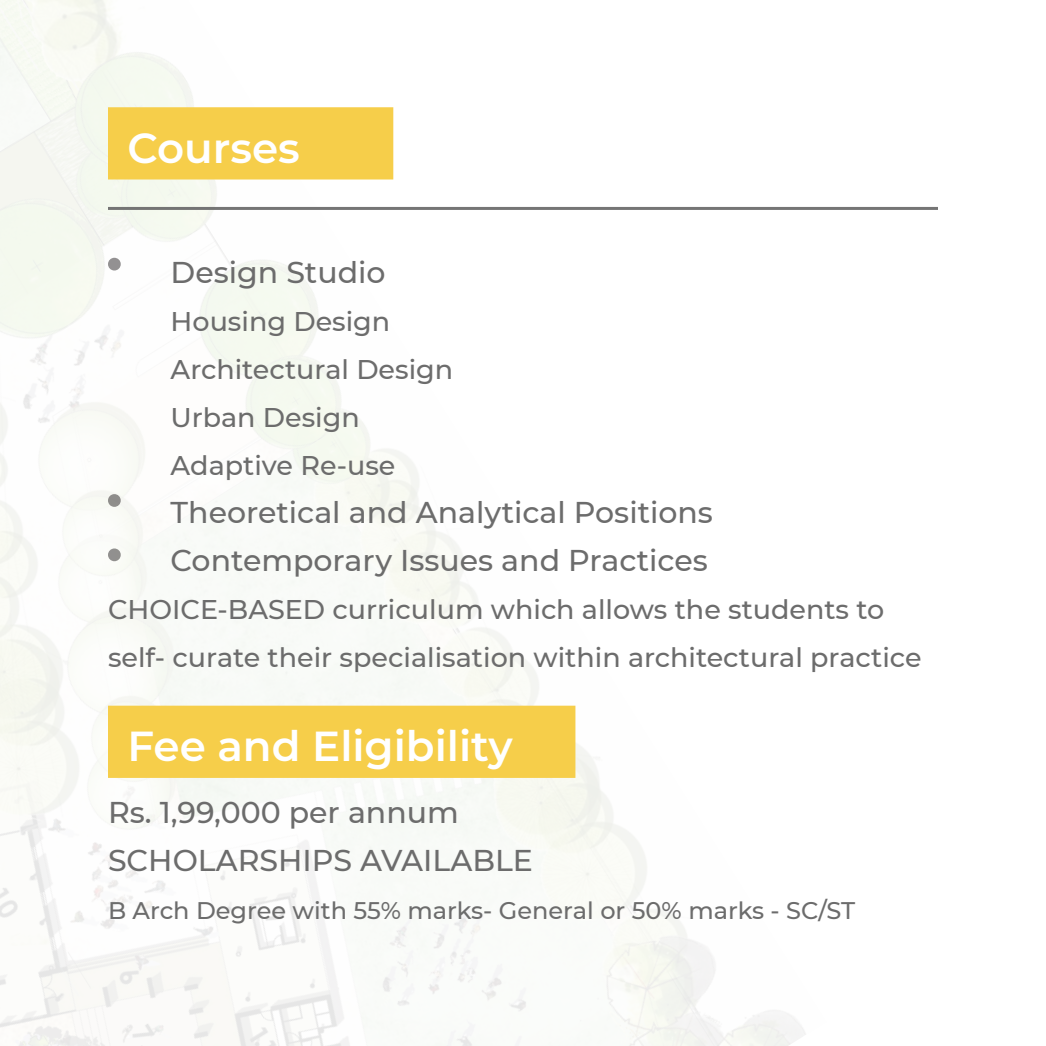
<style>
.page{position:relative;width:1046px;height:1046px;background:#fff}
.page>*{position:absolute;margin:0;border:0;box-sizing:border-box;transform-origin:0 0}
.t1{font:600 42px "Montserrat";color:#fff}
.t2{font:500 30px/48px "Montserrat";color:#6c6c6c}
.t3{font:500 27px/48px "Montserrat";color:#6c6c6c}
.t4{font:500 24px "Montserrat";color:#6c6c6c}
</style>
<div class="page">
<div style="left:108px;top:107px;width:285px;height:73px;background:#f6ce4a;border:3px solid #f6ce4a"></div>
<hr style="left:108px;top:207px;width:830px;height:3px;background:#6c6c6c">
<div style="left:109px;top:259px;width:10px;height:10px;background:#939192;border-radius:50%"></div>
<div style="left:108px;top:258px;width:13px;height:13px;border:3px solid #231f20;border-radius:50%"></div>
<div style="left:109px;top:550px;width:10px;height:10px;background:#91908f;border-radius:50%"></div>
<div style="left:108px;top:548px;width:13px;height:13px;border:3px solid #231f20;border-radius:50%"></div>
<div style="left:109px;top:496px;width:10px;height:9px;background:#8e8d8b;border-radius:50%"></div>
<div style="left:108px;top:494px;width:13px;height:13px;border:3px solid #231f20;border-radius:50%"></div>
<div style="left:108px;top:706px;width:467px;height:72px;background:#f6ce4a;border:3px solid #f6ce4a"></div>
<h1 class="t1" style="left:127px;top:118px;width:174px">Courses</h1>
<p class="t2" style="left:171px;top:247px;width:216px">Design Studio</p>
<p class="t3" style="left:171px;top:297px;width:284px">Housing Design<br>Architectural Design<br>Urban Design<br>Adaptive Re-use</p>
<p class="t2" style="left:171px;top:487px;width:544px">Theoretical and Analytical Positions<br>Contemporary Issues and Practices</p>
<p class="t3" style="left:108px;top:585px;width:815px">CHOICE-BASED curriculum which allows the students to self- curate their specialisation within architectural practice</p>
<h1 class="t1" style="left:127px;top:717px;width:387px">Fee and Eligibility</h1>
<p class="t2" style="left:108px;top:787px;width:427px">Rs. 1,99,000 per annum<br>SCHOLARSHIPS AVAILABLE</p>
<p class="t4" style="left:108px;top:894px;width:749px">B Arch Degree with 55% marks- General or 50% marks - SC/ST</p>
</div>
